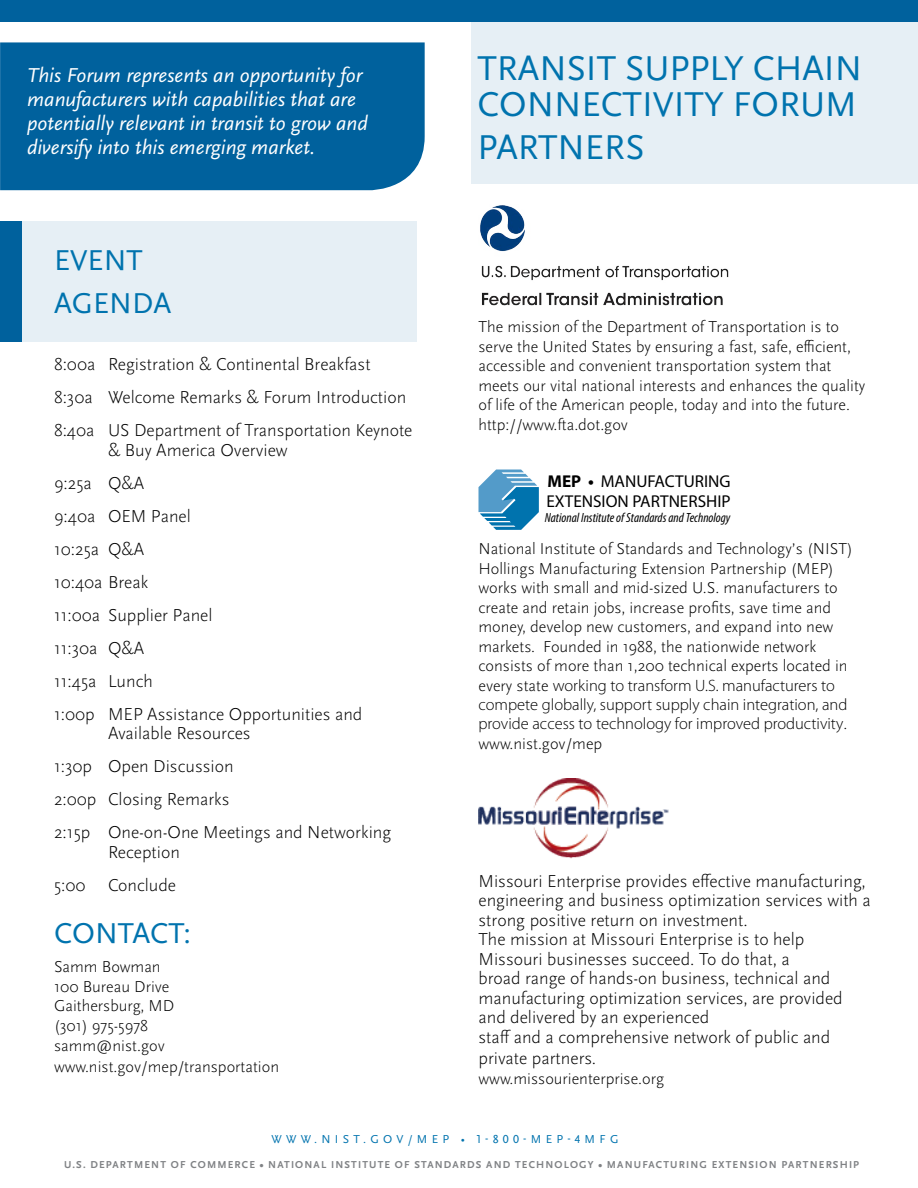
<style>
.page{position:relative;width:918px;height:1188px;background:#fff}
.page>*{position:absolute;margin:0;border:0;box-sizing:border-box;transform-origin:0 0}
.t1{font:36px/36px "Scala Sans OT";color:#0073ae}
.t2{font:30px/42.8px "Scala Sans OT";color:#0073ae}
.t3{font:italic 21px/24px "Scala Sans OT";color:#fff}
.t4{font:300 18px/33px "Scala Sans OT";color:#000}
.t5{font:17.25px/19.6px "Myriad Pro";color:#000}
.t6{font:300 16.5px/19.5px "Scala Sans OT";color:#000}
.t7{font:300 16.5px/19px "Myriad Pro";color:#000}
.t8{font:italic condensed 13.35px "Myriad Pro";color:#000}
.t9{font:12px "Scala Sans OT";letter-spacing:.36em;color:#0073ae}
.t10{font:700 10.5px "Scala Sans OT";letter-spacing:.11em;color:#808285}
.s1{font-weight:700}
.s2{font-family:"Scala Sans OT"}
</style>
<div class="page">
<div style="left:471px;top:20px;width:446px;height:164px;background:#e6eff5"></div>
<div style="left:1px;top:221px;width:416px;height:121px;background:#e6eff5"></div>
<div style="left:0;top:0;width:918px;height:22px;background:#00619d"></div>
<div style="left:0;top:42px;width:425px;height:148px;background:#00619d"></div>
<div style="left:0;top:221px;width:22px;height:121px;background:#00619d"></div>
<img style="left:480px;top:205px;width:249px;height:101px">
<svg style="left:479px;top:470px;width:60px;height:60px"></svg>
<img style="left:478px;top:779px;width:191px;height:80px">
<p class="t3" style="left:27px;top:63px;width:342px">This Forum represents an opportunity for manufacturers with capabilities that are potentially relevant in transit to grow and diversify into this emerging market.</p>
<h2 class="t2" style="left:54px;top:240px;width:119px">EVENT<br>AGENDA</h2>
<p class="t4" style="left:54px;top:348px;width:360px">8:00a Registration &amp; Continental Breakfast<br>8:30a Welcome Remarks &amp; Forum Introduction<br>8:40a US Department of Transportation Keynote</p>
<p class="t4" style="left:54px;top:434px;width:310px;text-indent:54px">&amp; Buy America Overview<br>9:25a Q&amp;A<br>9:40a OEM Panel<br>10:25a Q&amp;A<br>10:40a Break<br>11:00a Supplier Panel<br>11:30a Q&amp;A<br>11:45a Lunch<br>1:00p MEP Assistance Opportunities and</p>
<p class="t4" style="left:54px;top:717px;width:339px;text-indent:54px">Available Resources<br>1:30p Open Discussion<br>2:00p Closing Remarks<br>2:15p One-on-One Meetings and Networking</p>
<p class="t4" style="left:108px;top:836px;width:73px">Reception</p>
<p class="t4" style="left:54px;top:869px;width:33px">5:00</p>
<p class="t4" style="left:108px;top:869px;width:70px">Conclude</p>
<h2 class="t2" style="left:54px;top:912px;width:138px">CONTACT:</h2>
<p class="t6" style="left:54px;top:958px;width:122px">Samm Bowman<br>100 Bureau Drive<br>Gaithersburg, MD (301) 975-5978 samm@nist.gov</p>
<p class="t6" style="left:54px;top:1057px;width:227px">www.nist.gov/mep/transportation</p>
<h1 class="t1" style="left:478px;top:51px;width:386px">TRANSIT SUPPLY CHAIN<br>CONNECTIVITY FORUM</h1>
<h1 class="t1" style="left:478px;top:130px;width:169px">PARTNERS</h1>
<p class="t6" style="left:478px;top:318px;width:388px">The mission of the Department of Transportation is to serve the United States by ensuring a fast, safe, efficient, accessible and convenient transportation system that meets our vital national interests and enhances the quality of life of the American people, today and into the future. http://www.fta.dot.gov</p>
<p class="t5" style="left:546px;top:471px;width:186px"><span class="s1">MEP •</span> MANUFACTURING<br>EXTENSION PARTNERSHIP</p>
<p class="t8" style="left:545px;top:510px;width:187px">National Institute of Standards and Technology</p>
<p class="t6" style="left:478px;top:539px;width:376px">National Institute of Standards and Technology’s (NIST)<br>Hollings Manufacturing Extension Partnership (MEP) works with small and mid-sized U.S. manufacturers to create and retain jobs, increase profits, save time and money, develop new customers, and expand into new markets. Founded in 1988, the nationwide network consists of more than 1,200 technical experts located in</p>
<p class="t7" style="left:478px;top:676px;width:370px"><span class="s2">every state</span> working to transform U.S. manufacturers to compete globally, support supply chain integration, and provide access to technology for improved productivity<span class="s2">.</span></p>
<p class="t6" style="left:478px;top:734px;width:125px">www.nist.gov/mep</p>
<p class="t4" style="left:478px;top:871px;width:394px;line-height:19.5px">Missouri Enterprise provides effective manufacturing, engineering and business optimization services with a strong positive return on investment.<br>The mission at Missouri Enterprise is to help Missouri businesses succeed. To do that, a<br>broad range of hands-on business, technical and manufacturing optimization services, are provided and delivered by an experienced<br>staff and a comprehensive network of public and</p>
<p class="t4" style="left:478px;top:1042px;width:119px">private partners.</p>
<p class="t6" style="left:478px;top:1069px;width:187px">www.missourienterprise.org</p>
<p class="t9" style="left:271px;top:1132px;width:349px">WWW.NIST.GOV/MEP • 1-800-MEP-4MFG</p>
<p class="t10" style="left:64px;top:1159px;width:797px">U.S. DEPARTMENT OF COMMERCE • NATIONAL INSTITUTE OF STANDARDS AND TECHNOLOGY • MANUFACTURING EXTENSION PARTNERSHIP</p>
</div>
